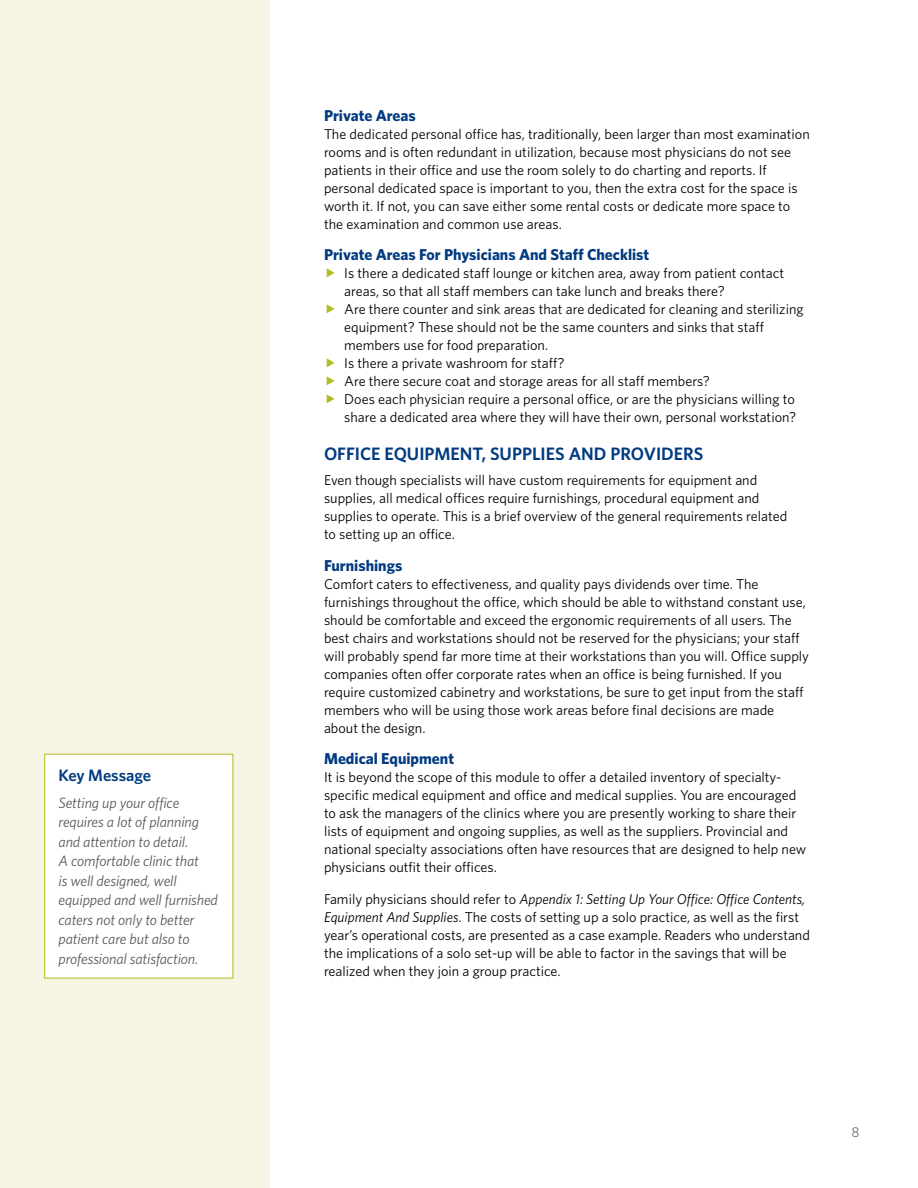
<style>
.page{position:relative;width:918px;height:1188px;background:#fff}
.page>*{position:absolute;margin:0;border:0;box-sizing:border-box;transform-origin:0 0}
.t1{font:600 18px "Whitney";color:#013a81}
.t2{font:600 16.5px "Whitney";color:#013a81}
.t3{font:700 15.75px "Whitney";color:#013a81}
.t4{font:italic 15px/19.5px "Whitney";letter-spacing:-.01em;color:#58595b}
.t5{font:14.25px/18px "Whitney";color:#000}
.t6{font:14.25px "Whitney";color:#6d6e71}
.s1{font-style:italic}
</style>
<div class="page">
<div style="left:0;top:0;width:270px;height:1188px;background:#f6f4e2"></div>
<div style="left:45px;top:754px;width:188px;height:224px;background:#fff"></div>
<p class="t2" style="left:59px;top:765px;width:94px">Key Message</p>
<p class="t4" style="left:59px;top:792px;width:161px">Setting up your office requires a lot of planning and attention to detail.<br>A comfortable clinic that<br>is well designed, well equipped and well furnished caters not only to better patient care but also to professional satisfaction.</p>
<p class="t3" style="left:324px;top:105px;width:93px">Private Areas</p>
<p class="t5" style="left:324px;top:124px;width:487px">The dedicated personal office has, traditionally, been larger than most examination rooms and is often redundant in utilization, because most physicians do not see patients in their office and use the room solely to do charting and reports. If personal dedicated space is important to you, then the extra cost for the space is worth it. If not, you can save either some rental costs or dedicate more space to the examination and common use areas.</p>
<p class="t3" style="left:324px;top:244px;width:327px">Private Areas For Physicians And Staff Checklist</p>
<p class="t5" style="left:344px;top:264px;width:461px">Is there a dedicated staff lounge or kitchen area, away from patient contact areas, so that all staff members can take lunch and breaks there?<br>Are there counter and sink areas that are dedicated for cleaning and sterilizing equipment? These should not be the same counters and sinks that staff members use for food preparation.<br>Is there a private washroom for staff?<br>Are there secure coat and storage areas for all staff members?<br>Does each physician require a personal office, or are the physicians willing to share a dedicated area where they will have their own, personal workstation?</p>
<p class="t1" style="left:324px;top:442px;width:381px">OFFICE EQUIPMENT, SUPPLIES AND PROVIDERS</p>
<p class="t5" style="left:324px;top:471px;width:465px">Even though specialists will have custom requirements for equipment and supplies, all medical offices require furnishings, procedural equipment and supplies to operate. This is a brief overview of the general requirements related to setting up an office.</p>
<p class="t3" style="left:324px;top:555px;width:80px">Furnishings</p>
<p class="t5" style="left:324px;top:574px;width:487px">Comfort caters to effectiveness, and quality pays dividends over time. The furnishings throughout the office, which should be able to withstand constant use, should be comfortable and exceed the ergonomic requirements of all users. The best chairs and workstations should not be reserved for the physicians; your staff will probably spend far more time at their workstations than you will. Office supply companies often offer corporate rates when an office is being furnished. If you require customized cabinetry and workstations, be sure to get input from the staff members who will be using those work areas before final decisions are made about the design.</p>
<p class="t3" style="left:324px;top:748px;width:132px">Medical Equipment</p>
<p class="t5" style="left:324px;top:768px;width:484px">It is beyond the scope of this module to offer a detailed inventory of specialty&shy;specific medical equipment and office and medical supplies. You are encouraged to ask the managers of the clinics where you are presently working to share their lists of equipment and ongoing supplies, as well as the suppliers. Provincial and national specialty associations often have resources that are designed to help new physicians outfit their offices.</p>
<p class="t5" style="left:324px;top:889px;width:487px">Family physicians should refer to <span class="s1">Appendix 1: Setting Up Your Office: Office Contents, Equipment And Supplies</span>. The costs of setting up a solo practice, as well as the first year’s operational costs, are presented as a case example. Readers who understand the implications of a solo set-up will be able to factor in the savings that will be realized when they join a group practice.</p>
<p class="t6" style="left:852px;top:1122px;width:10px">8</p>
</div>
